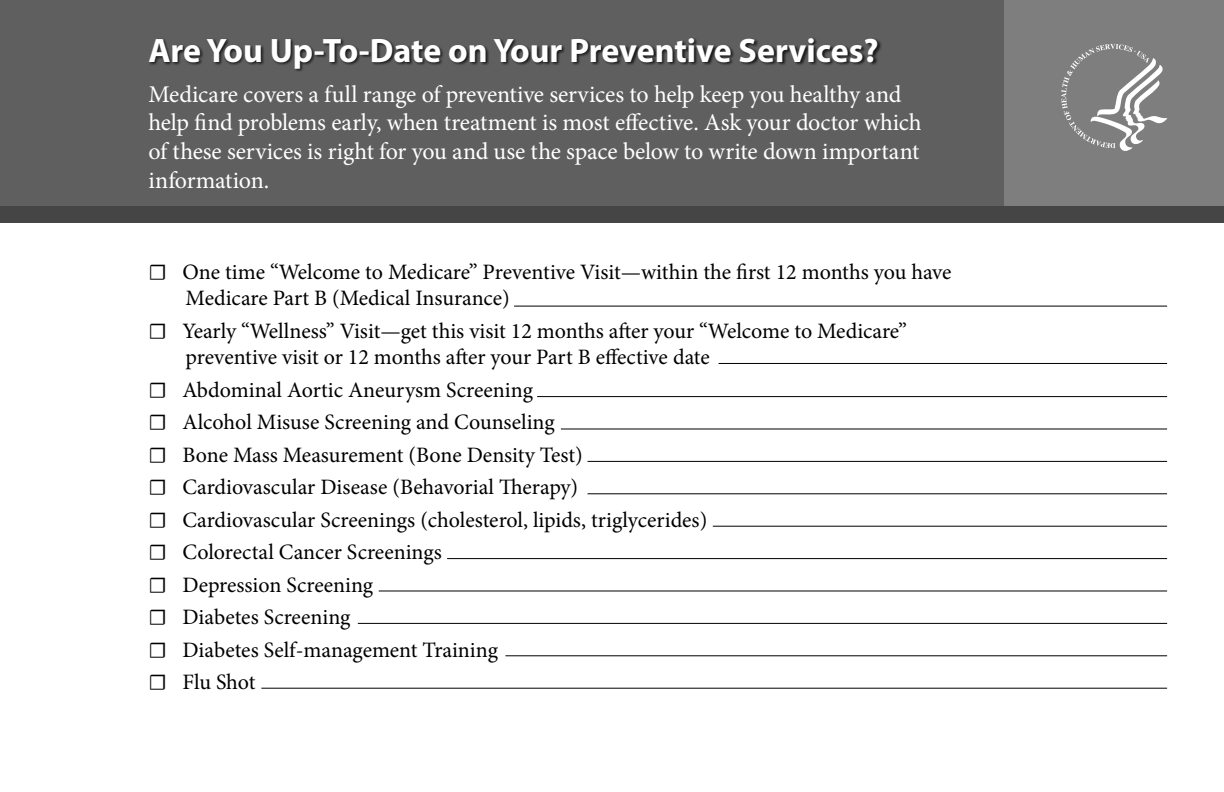
<style>
.page{position:relative;width:1224px;height:792px;background:#fff}
.page>*{position:absolute;margin:0;border:0;box-sizing:border-box;transform-origin:0 0}
.Heading_2{font:700 34px "Myriad Pro";color:#fff}
.TEXT{font:24px/28.8px "Minion Pro";letter-spacing:-.01em;color:#fff}
.t1{font:22px/26.4px "Minion Pro";color:#000}
</style>
<div class="page">
<div style="left:990px;top:0;width:234px;height:214px;background:#7e7e7e"></div>
<div style="left:0;top:0;width:1004px;height:214px;background:#5f5f5f"></div>
<div style="left:149px;top:37px;width:734px;height:35px;background:#000;opacity:.75"></div>
<svg style="left:1061px;top:44px;width:106px;height:107px"></svg>
<div style="left:0;top:206px;width:1224px;height:16px;background:#454545"></div>
<hr style="left:514px;top:306px;width:653px;height:1px;background:#000">
<hr style="left:719px;top:363px;width:448px;height:1px;background:#000">
<hr style="left:537px;top:396px;width:630px;height:1px;background:#000">
<hr style="left:561px;top:428px;width:606px;height:1px;background:#000">
<hr style="left:588px;top:461px;width:579px;height:1px;background:#000">
<hr style="left:588px;top:493px;width:579px;height:1px;background:#000">
<hr style="left:713px;top:526px;width:454px;height:1px;background:#000">
<hr style="left:447px;top:558px;width:720px;height:1px;background:#000">
<hr style="left:379px;top:590px;width:788px;height:1px;background:#000">
<hr style="left:358px;top:623px;width:809px;height:1px;background:#000">
<hr style="left:505px;top:655px;width:662px;height:1px;background:#000">
<hr style="left:261px;top:688px;width:906px;height:1px;background:#000">
<p class="Heading_2" style="left:148px;top:28px;width:732px">Are You Up-To-Date on Your Preventive Services?</p>
<p class="TEXT" style="left:148px;top:80px;width:775px">Medicare covers a full range of preventive services to help keep you healthy and help find problems early, when treatment is most effective. Ask your doctor which of these services is right for you and use the space below to write down important information.</p>
<p class="t1" style="left:186px;top:259px;width:768px;text-indent:-37px">☐ One time “Welcome to Medicare” Preventive Visit—within the first 12 months you have<br>Medicare Part B (Medical Insurance)</p>
<p class="t1" style="left:186px;top:318px;width:723px;text-indent:-37px">☐ Yearly “Wellness” Visit—get this visit 12 months after your “Welcome to Medicare” preventive visit or 12 months after your Part B effective date</p>
<p class="t1" style="left:148px;top:377px;width:386px">☐ Abdominal Aortic Aneurysm Screening</p>
<p class="t1" style="left:148px;top:409px;width:408px">☐ Alcohol Misuse Screening and Counseling</p>
<p class="t1" style="left:148px;top:442px;width:436px">☐ Bone Mass Measurement (Bone Density Test)</p>
<p class="t1" style="left:148px;top:474px;width:431px">☐ Cardiovascular Disease (Behavorial Therapy)</p>
<p class="t1" style="left:148px;top:507px;width:560px">☐ Cardiovascular Screenings (cholesterol, lipids, triglycerides)</p>
<p class="t1" style="left:148px;top:539px;width:295px">☐ Colorectal Cancer Screenings</p>
<p class="t1" style="left:148px;top:572px;width:226px">☐ Depression Screening</p>
<p class="t1" style="left:148px;top:604px;width:204px">☐ Diabetes Screening</p>
<p class="t1" style="left:148px;top:637px;width:351px">☐ Diabetes Self-management Training</p>
<p class="t1" style="left:148px;top:669px;width:109px">☐ Flu Shot</p>
</div>
